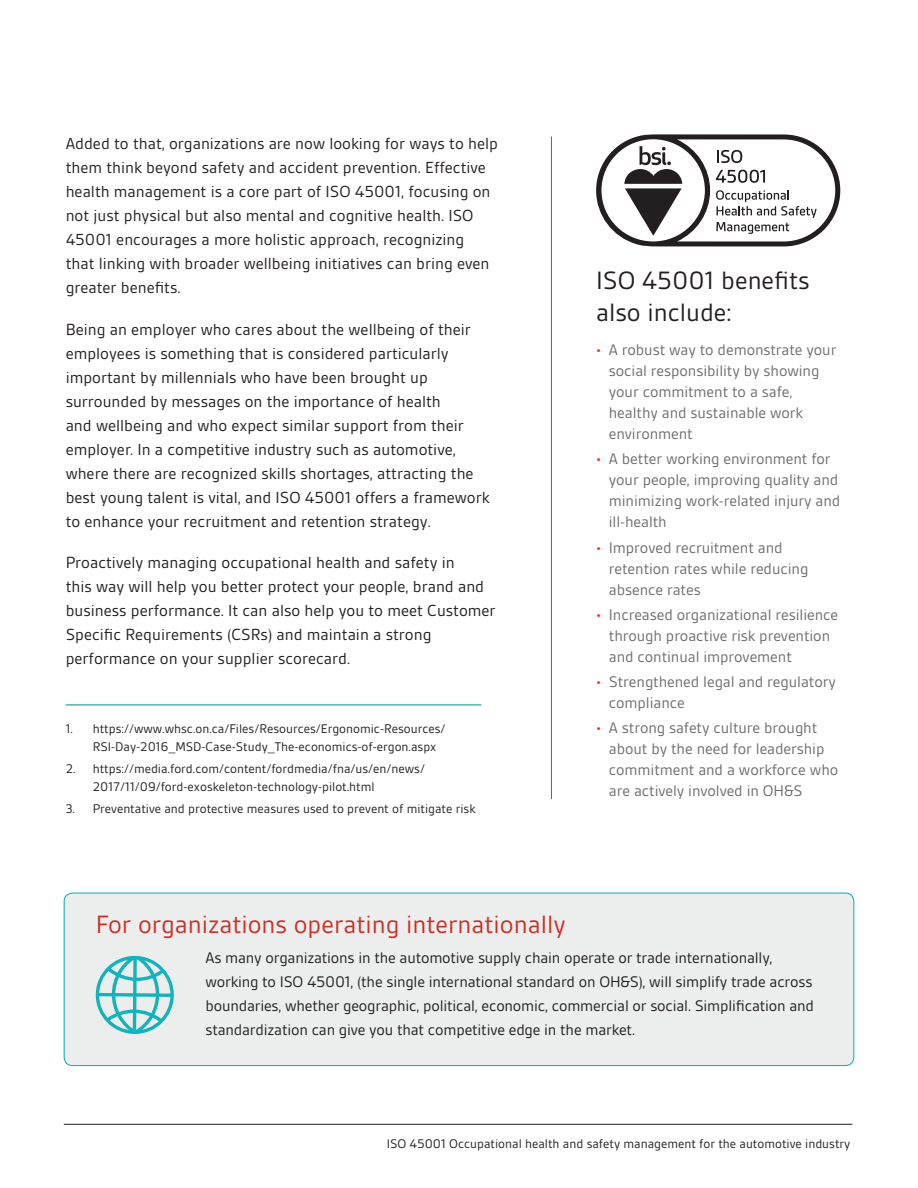
<style>
.page{position:relative;width:918px;height:1188px;background:#fff}
.page>*{position:absolute;margin:0;border:0;box-sizing:border-box;transform-origin:0 0}
.heading_1_BSI_1st_Le{font:27px "BSI Gesta";color:#c83229}
.heading_1_BSI_1st_Le-2{font:27px/32.4px "BSI Gesta";color:#231f20}
.Default{font:17.25px/24px "BSI Gesta";color:#231f20}
.t1{font:16.5px/21px "BSI Gesta";letter-spacing:-.005em;color:#6c6d70}
.Normal__Web{font:16.5px/24px "BSI Gesta";letter-spacing:-.01em;color:#231f20}
.t2{font:13.5px/18px "BSI Gesta";color:#231f20}
.s1{font-size:13.5px;color:#ee2e22}
</style>
<div class="page">
<hr style="left:64px;top:1124px;width:788px;height:1px;background:#231f20">
<div style="left:64px;top:893px;width:790px;height:173px;background:#eceeed;border-radius:9px"></div>
<div style="left:64px;top:893px;width:790px;height:173px;border:1px solid #00acbc;border-radius:9px"></div>
<hr style="left:551px;top:137px;width:1px;height:662px;background:#ee2e22">
<svg style="left:596px;top:134px;width:244px;height:112px"></svg>
<hr style="left:66px;top:705px;width:415px;height:1px;background:#008895">
<svg style="left:96px;top:956px;width:78px;height:78px"></svg>
<p class="Default" style="left:66px;top:132px;width:434px">Added to that, organizations are now looking for ways to help them think beyond safety and accident prevention. Effective health management is a core part of ISO 45001, focusing on not just physical but also mental and cognitive health. ISO 45001 encourages a more holistic approach, recognizing<br>that linking with broader wellbeing initiatives can bring even greater benefits.</p>
<p class="Default" style="left:66px;top:317px;width:425px">Being an employer who cares about the wellbeing of their employees is something that is considered particularly important by millennials who have been brought up surrounded by messages on the importance of health<br>and wellbeing and who expect similar support from their employer. In a competitive industry such as automotive, where there are recognized skills shortages, attracting the best young talent is vital, and ISO 45001 offers a framework to enhance your recruitment and retention strategy.</p>
<p class="Default" style="left:66px;top:550px;width:431px">Proactively managing occupational health and safety in<br>this way will help you better protect your people, brand and business performance. It can also help you to meet Customer Specific Requirements (CSRs) and maintain a strong performance on your supplier scorecard.</p>
<p class="t2" style="left:93px;top:719px;width:354px;text-indent:-27px">1. https://www.whsc.on.ca/Files/Resources/Ergonomic-Resources/<br>RSI-Day-2016_MSD-Case-Study_The-economics-of-ergon.aspx</p>
<p class="t2" style="left:93px;top:759px;width:334px;text-indent:-27px">2. https://media.ford.com/content/fordmedia/fna/us/en/news/<br>2017/11/09/ford-exoskeleton-technology-pilot.html</p>
<p class="t2" style="left:66px;top:800px;width:411px">3. Preventative and protective measures used to prevent of mitigate risk</p>
<p class="heading_1_BSI_1st_Le-2" style="left:596px;top:264px;width:215px">ISO 45001 benefits also include:</p>
<p class="t1" style="left:609px;top:339px;width:229px;text-indent:-13px"><span class="s1">•</span> A robust way to demonstrate your social responsibility by showing your commitment to a safe, healthy and sustainable work environment</p>
<p class="t1" style="left:609px;top:449px;width:233px;text-indent:-13px"><span class="s1">•</span> A better working environment for your people, improving quality and minimizing work-related injury and ill-health</p>
<p class="t1" style="left:609px;top:537px;width:201px;text-indent:-13px"><span class="s1">•</span> Improved recruitment and retention rates while reducing absence rates</p>
<p class="t1" style="left:609px;top:604px;width:231px;text-indent:-13px"><span class="s1">•</span> Increased organizational resilience through proactive risk prevention and continual improvement</p>
<p class="t1" style="left:609px;top:671px;width:229px;text-indent:-13px"><span class="s1">•</span> Strengthened legal and regulatory compliance</p>
<p class="t1" style="left:609px;top:718px;width:231px;text-indent:-13px"><span class="s1">•</span> A strong safety culture brought about by the need for leadership commitment and a workforce who are actively involved in OH&amp;S</p>
<p class="heading_1_BSI_1st_Le" style="left:96px;top:910px;width:471px">For organizations operating internationally</p>
<p class="Normal__Web" style="left:205px;top:946px;width:610px">As many organizations in the automotive supply chain operate or trade internationally, working to ISO 45001, (the single international standard on OH&amp;S), will simplify trade across boundaries, whether geographic, political, economic, commercial or social. Simplification and standardization can give you that competitive edge in the market.</p>
<p class="t2" style="left:387px;top:1134px;width:465px">ISO 45001 Occupational health and safety management for the automotive industry</p>
</div>
